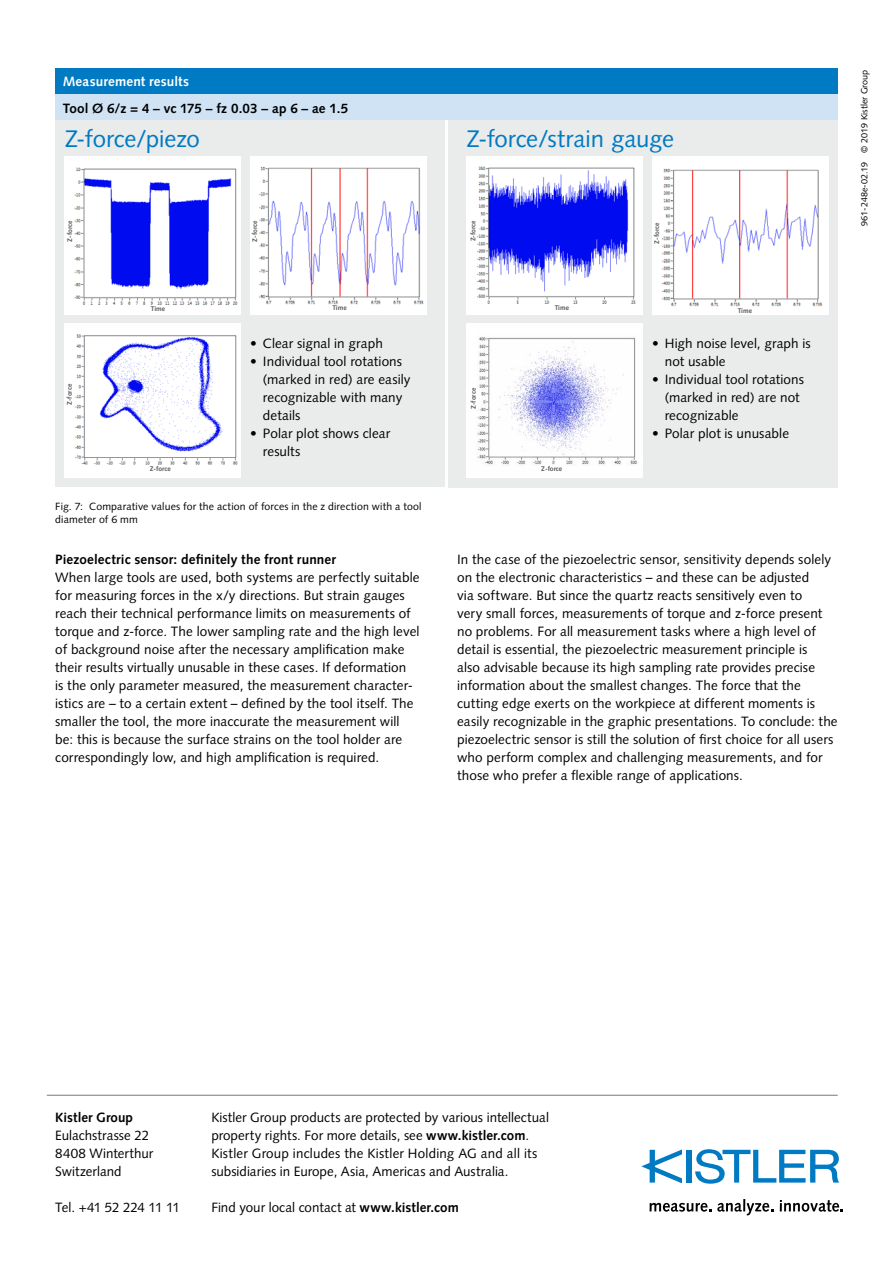
<style>
.page{position:relative;width:893px;height:1263px;background:#fff}
.page>*{position:absolute;margin:0;border:0;box-sizing:border-box;transform-origin:0 0}
.t1{font:24px "Syntax LT Std";color:#007ac2}
.t2{font:13.5px/18px "Syntax LT Std";letter-spacing:.005em;color:#000}
.t3{font:700 13.5px "Syntax LT Std";letter-spacing:.01em;color:#000}
.t4{font:700 13.5px "Syntax LT Std";letter-spacing:.01em;color:#fff}
.t5{font:13.5px "Syntax LT Std";letter-spacing:-.04em;color:#000}
.t6{font:10.5px/13.5px "Syntax LT Std";letter-spacing:.015em;color:#000}
.t7{font:9px "Syntax LT Std";color:#000}
.t8{font:700 6.75px "Syntax LT Std";color:#555756}
.s1{font-weight:700}
</style>
<div class="page">
<div style="left:686px;top:1150px;width:5px;height:32px;background:#007ac2"></div>
<svg style="left:695px;top:1149px;width:144px;height:35px"></svg>
<svg style="left:641px;top:1149px;width:41px;height:34px"></svg>
<svg style="left:650px;top:1203px;width:61px;height:9px"></svg>
<svg style="left:717px;top:1199px;width:56px;height:16px"></svg>
<svg style="left:780px;top:1200px;width:63px;height:12px"></svg>
<hr style="left:47px;top:1095px;width:791px;height:1px;background:#000">
<div style="left:449px;top:120px;width:389px;height:367px;background:#eaebeb"></div>
<div style="left:652px;top:156px;width:176px;height:159px;background:#fff"></div>
<img style="left:661px;top:168px;width:162px;height:139px">
<div style="left:467px;top:156px;width:176px;height:159px;background:#fff"></div>
<img style="left:476px;top:166px;width:160px;height:138px">
<div style="left:467px;top:323px;width:176px;height:154px;background:#fff"></div>
<img style="left:477px;top:337px;width:161px;height:129px">
<div style="left:55px;top:120px;width:389px;height:367px;background:#eaebeb"></div>
<div style="left:250px;top:156px;width:176px;height:159px;background:#fff"></div>
<img style="left:258px;top:166px;width:166px;height:139px">
<div style="left:65px;top:156px;width:176px;height:159px;background:#fff"></div>
<img style="left:74px;top:167px;width:164px;height:138px">
<div style="left:65px;top:323px;width:176px;height:154px;background:#fff"></div>
<img style="left:75px;top:334px;width:163px;height:131px">
<div style="left:470px;top:171px;width:7px;height:70px;background:#fff"></div>
<div style="left:55px;top:69px;width:783px;height:25px;background:#007ac2"></div>
<div style="left:55px;top:94px;width:783px;height:26px;background:#d0e3f5"></div>
<p class="t4" style="left:63px;top:74px;width:128px">Measurement results</p>
<p class="t3" style="left:63px;top:100px;width:287px">Tool Ø 6/z = 4 – vc 175 – fz 0.03 – ap 6 – ae 1.5</p>
<h1 class="t1" style="left:65px;top:125px;width:137px">Z-force/piezo</h1>
<p class="t8" style="left:66px;top:242px;width:22px;rotate:-90deg">Z-force</p>
<p class="t8" style="left:251px;top:242px;width:22px;rotate:-90deg">Z-force</p>
<h1 class="t1" style="left:467px;top:125px;width:209px">Z-force/strain gauge</h1>
<p class="t8" style="left:469px;top:241px;width:22px;rotate:-90deg">Z-force</p>
<p class="t8" style="left:653px;top:244px;width:22px;rotate:-90deg">Z-force</p>
<p class="t7" style="left:859px;top:226px;width:157px;rotate:-90deg">961-248e-02.19 © 2019 Kistler Group</p>
<p class="t8" style="left:151px;top:305px;width:16px">Time</p>
<p class="t8" style="left:333px;top:304px;width:16px">Time</p>
<p class="t8" style="left:555px;top:304px;width:16px">Time</p>
<p class="t8" style="left:738px;top:306px;width:16px">Time</p>
<p class="t8" style="left:66px;top:405px;width:22px;rotate:-90deg">Z-force</p>
<p class="t2" style="left:250px;top:334px;width:134px">• Clear signal in graph</p>
<p class="t2" style="left:263px;top:352px;width:149px;text-indent:-13px">• Individual tool rotations (marked in red) are easily recognizable with many details</p>
<p class="t2" style="left:263px;top:424px;width:129px;text-indent:-13px">• Polar plot shows clear results</p>
<p class="t8" style="left:470px;top:409px;width:22px;rotate:-90deg">Z-force</p>
<p class="t2" style="left:665px;top:334px;width:147px;text-indent:-13px">• High noise level, graph is not usable</p>
<p class="t2" style="left:665px;top:370px;width:141px;text-indent:-13px">• Individual tool rotations (marked in red) are not recognizable</p>
<p class="t2" style="left:652px;top:424px;width:139px">• Polar plot is unusable</p>
<p class="t8" style="left:150px;top:465px;width:22px">Z-force</p>
<p class="t8" style="left:541px;top:465px;width:22px">Z-force</p>
<p class="t6" style="left:55px;top:499px;width:368px">Fig. 7: Comparative values for the action of forces in the z direction with a tool diameter of 6 mm</p>
<p class="t3" style="left:55px;top:551px;width:282px">Piezoelectric sensor: definitely the front runner</p>
<p class="t2" style="left:55px;top:568px;width:366px">When large tools are used, both systems are perfectly suitable for measuring forces in the x/y directions. But strain gauges reach their technical performance limits on measurements of torque and z-force. The lower sampling rate and the high level of background noise after the necessary amplification make their results virtually unusable in these cases. If deformation<br>is the only parameter measured, the measurement character&shy;istics are – to a certain extent – defined by the tool itself. The smaller the tool, the more inaccurate the measurement will be: this is because the surface strains on the tool holder are correspondingly low, and high amplification is required.</p>
<p class="t2" style="left:457px;top:550px;width:382px">In the case of the piezoelectric sensor, sensitivity depends solely on the electronic characteristics – and these can be adjusted<br>via software. But since the quartz reacts sensitively even to<br>very small forces, measurements of torque and z-force present no problems. For all measurement tasks where a high level of detail is essential, the piezoelectric measurement principle is<br>also advisable because its high sampling rate provides precise information about the smallest changes. The force that the cutting edge exerts on the workpiece at different moments is easily recognizable in the graphic presentations. To conclude: the piezoelectric sensor is still the solution of first choice for all users who perform complex and challenging measurements, and for those who prefer a flexible range of applications.</p>
<p class="t3" style="left:55px;top:1109px;width:79px">Kistler Group</p>
<p class="t2" style="left:55px;top:1126px;width:100px">Eulachstrasse 22<br>8408 Winterthur<br>Switzerland</p>
<p class="t5" style="left:55px;top:1199px;width:126px">Tel. +41 52 224 11 11</p>
<p class="t2" style="left:211px;top:1108px;width:339px">Kistler Group products are protected by various intellectual property rights. For more details, see <span class="s1">www.kistler.com</span>.<br>Kistler Group includes the Kistler Holding AG and all its subsidiaries in Europe, Asia, Americas and Australia.</p>
<p class="t2" style="left:211px;top:1198px;width:249px">Find your local contact at <span class="s1">www.kistler.com</span></p>
</div>
